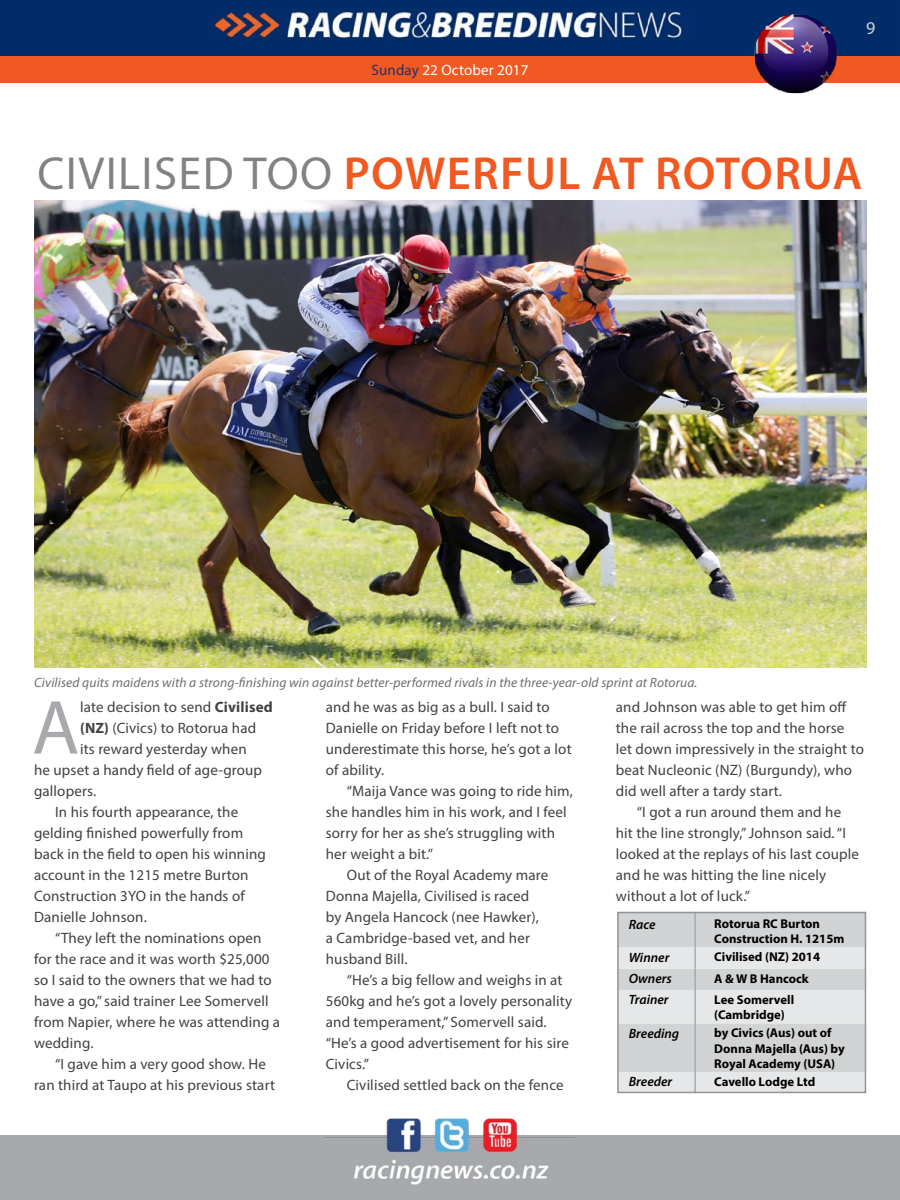
<style>
.page{position:relative;width:900px;height:1200px;background:#fff}
.page>*{position:absolute;margin:0;border:0;box-sizing:border-box;transform-origin:0 0}
.t1{font:77.25px "Myriad Pro";color:#a7a9ac}
.t2{font:600 46.5px "Myriad Pro";letter-spacing:.03em;color:#f15922}
.t3{font:18px "Myriad Pro";color:#d1d4d4}
.t4{font:15px/21px "Myriad Pro";letter-spacing:.01em;color:#414042}
.t5{font:15px "Myriad Pro";letter-spacing:.01em;color:#fff}
.t6{font:italic 13.5px "Myriad Pro";letter-spacing:.01em;color:#6d6e71}
.t7{font:italic 600 13.5px "Myriad Pro";color:#000}
.t8{font:700 12.75px/15.3px "Myriad Pro";color:#000}
.s1{color:#203267}
.s2{font-weight:400;color:#808285}
.s3{font-weight:700}
</style>
<div class="page">
<div style="left:0;top:1136px;width:900px;height:64px;background:#a7a9ac"></div>
<img style="left:325px;top:1118px;width:250px;height:67px">
<div style="left:0;top:56px;width:900px;height:27px;background:#f15922"></div>
<img style="left:0;top:0;width:900px;height:56px">
<img style="left:34px;top:201px;width:832px;height:467px">
<img style="left:752px;top:12px;width:88px;height:82px">
<svg style="left:620px;top:915px;width:243px;height:175px;background:#d9dbdc"></svg>
<hr style="left:694px;top:912px;width:2px;height:36px;background:#a7a9ac">
<hr style="left:694px;top:948px;width:2px;height:21px;background:#a7a9ac">
<hr style="left:694px;top:969px;width:2px;height:21px;background:#a7a9ac">
<hr style="left:694px;top:990px;width:2px;height:33px;background:#a7a9ac">
<hr style="left:694px;top:1023px;width:2px;height:49px;background:#a7a9ac">
<hr style="left:694px;top:1072px;width:2px;height:21px;background:#a7a9ac">
<div style="left:617px;top:912px;width:249px;height:181px;border:2px solid #939598"></div>
<p class="t5" style="left:372px;top:61px;width:158px"><span class="s1">Sunday</span> 22 October 2017</p>
<p class="t3" style="left:866px;top:17px;width:11px">9</p>
<h2 class="t2" style="left:38px;top:143px;width:826px"><span class="s2">CIVILISED TOO</span> POWERFUL AT ROTORUA</h2>
<p class="t6" style="left:34px;top:674px;width:665px">Civilised quits maidens with a strong-finishing win against better-performed rivals in the three-year-old sprint at Rotorua.</p>
<h1 class="t1" style="left:32px;top:680px;width:49px">A</h1>
<p class="t4" style="left:80px;top:696px;width:194px">late decision to send <span class="s3">Civilised</span></p>
<p class="t4" style="left:80px;top:717px;width:178px"><span class="s3">(NZ)</span> (Civics) to Rotorua had</p>
<p class="t4" style="left:80px;top:738px;width:168px">its reward yesterday when</p>
<p class="t4" style="left:34px;top:759px;width:230px">he upset a handy field of age-group</p>
<p class="t4" style="left:34px;top:780px;width:64px">gallopers.</p>
<p class="t4" style="left:55px;top:801px;width:185px">In his fourth appearance, the</p>
<p class="t4" style="left:34px;top:822px;width:211px">gelding finished powerfully from</p>
<p class="t4" style="left:34px;top:843px;width:233px">back in the field to open his winning</p>
<p class="t4" style="left:34px;top:864px;width:216px">account in the 1215 metre Burton</p>
<p class="t4" style="left:34px;top:885px;width:212px">Construction 3YO in the hands of</p>
<p class="t4" style="left:34px;top:906px;width:114px">Danielle Johnson.</p>
<p class="t4" style="left:55px;top:927px;width:208px">“They left the nominations open</p>
<p class="t4" style="left:34px;top:948px;width:237px">for the race and it was worth $25,000</p>
<p class="t4" style="left:34px;top:969px;width:239px">so I said to the owners that we had to</p>
<p class="t4" style="left:34px;top:990px;width:236px">have a go,” said trainer Lee Somervell</p>
<p class="t4" style="left:34px;top:1011px;width:248px">from Napier, where he was attending a</p>
<p class="t4" style="left:34px;top:1032px;width:61px">wedding.</p>
<p class="t4" style="left:55px;top:1053px;width:212px">“I gave him a very good show. He</p>
<p class="t4" style="left:34px;top:1074px;width:243px">ran third at Taupo at his previous start</p>
<p class="t4" style="left:326px;top:696px;width:247px">and he was as big as a bull. I said to<br>Danielle on Friday before I left not to underestimate this horse, he’s got a lot of ability.</p>
<p class="t4" style="left:347px;top:780px;width:228px">“Maija Vance was going to ride him,</p>
<p class="t4" style="left:326px;top:801px;width:243px">she handles him in his work, and I feel</p>
<p class="t4" style="left:326px;top:822px;width:231px">sorry for her as she’s struggling with</p>
<p class="t4" style="left:326px;top:843px;width:109px">her weight a bit.”</p>
<p class="t4" style="left:347px;top:864px;width:203px">Out of the Royal Academy mare</p>
<p class="t4" style="left:326px;top:885px;width:205px">Donna Majella, Civilised is raced</p>
<p class="t4" style="left:326px;top:906px;width:215px">by Angela Hancock (nee Hawker),</p>
<p class="t4" style="left:326px;top:927px;width:206px">a Cambridge-based vet, and her</p>
<p class="t4" style="left:326px;top:948px;width:83px">husband Bill.</p>
<p class="t4" style="left:347px;top:969px;width:217px">“He’s a big fellow and weighs in at</p>
<p class="t4" style="left:326px;top:990px;width:248px">560kg and he’s got a lovely personality</p>
<p class="t4" style="left:326px;top:1011px;width:222px">and temperament,” Somervell said.</p>
<p class="t4" style="left:326px;top:1032px;width:245px">“He’s a good advertisement for his sire</p>
<p class="t4" style="left:326px;top:1053px;width:45px">Civics.”</p>
<p class="t4" style="left:347px;top:1074px;width:218px">Civilised settled back on the fence</p>
<p class="t4" style="left:616px;top:696px;width:233px">and Johnson was able to get him off</p>
<p class="t4" style="left:616px;top:717px;width:230px">the rail across the top and the horse</p>
<p class="t4" style="left:616px;top:738px;width:250px">let down impressively in the straight to</p>
<p class="t4" style="left:616px;top:759px;width:238px">beat Nucleonic (NZ) (Burgundy), who</p>
<p class="t4" style="left:616px;top:780px;width:168px">did well after a tardy start.</p>
<p class="t4" style="left:637px;top:801px;width:206px">“I got a run around them and he</p>
<p class="t4" style="left:616px;top:822px;width:232px">hit the line strongly,” Johnson said. “I</p>
<p class="t4" style="left:616px;top:843px;width:245px">looked at the replays of his last couple</p>
<p class="t4" style="left:616px;top:864px;width:212px">and he was hitting the line nicely</p>
<p class="t4" style="left:616px;top:885px;width:136px">without a lot of luck.”</p>
<p class="t7" style="left:629px;top:916px;width:28px">Race</p>
<p class="t8" style="left:714px;top:916px;width:132px">Rotorua RC Burton<br>Construction H. 1215m</p>
<p class="t7" style="left:629px;top:949px;width:42px">Winner</p>
<p class="t8" style="left:714px;top:949px;width:107px">Civilised (NZ) 2014</p>
<p class="t7" style="left:629px;top:970px;width:45px">Owners</p>
<p class="t8" style="left:714px;top:970px;width:96px">A &amp; W B Hancock</p>
<p class="t7" style="left:629px;top:991px;width:41px">Trainer</p>
<p class="t8" style="left:714px;top:991px;width:81px">Lee Somervell (Cambridge)</p>
<p class="t7" style="left:629px;top:1025px;width:52px">Breeding</p>
<p class="t8" style="left:714px;top:1025px;width:132px">by Civics (Aus) out of<br>Donna Majella (Aus) by<br>Royal Academy (USA)</p>
<p class="t7" style="left:629px;top:1073px;width:45px">Breeder</p>
<p class="t8" style="left:714px;top:1074px;width:103px">Cavello Lodge Ltd</p>
</div>
